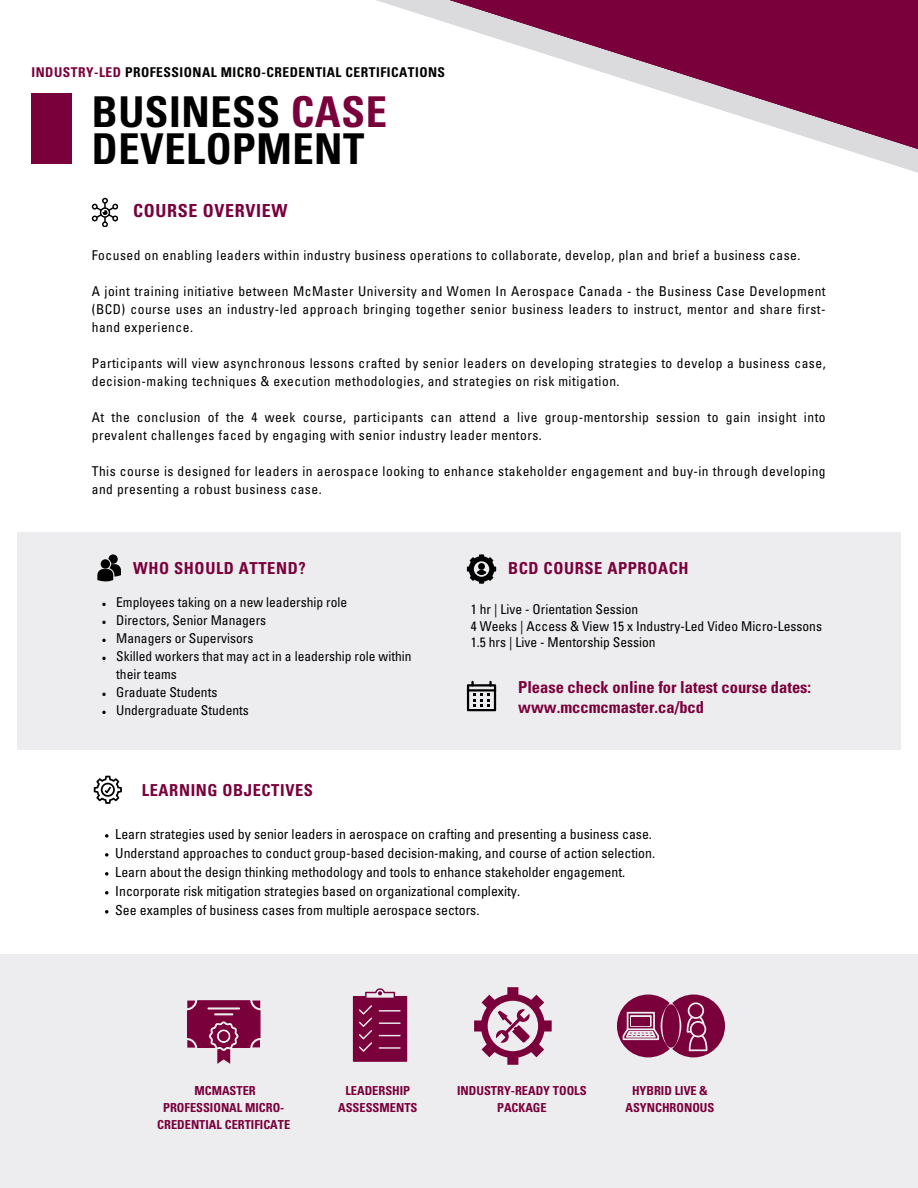
<style>
.page{position:relative;width:918px;height:1188px;background:#fff}
.page>*{position:absolute;margin:0;border:0;box-sizing:border-box;transform-origin:0 0}
.t1{font:700 condensed 42.45px "Univers LT Std";letter-spacing:.015em;color:#000}
.t2{font:700 condensed 18px "Univers LT Std";letter-spacing:.035em;color:#7a003c}
.t3{font:700 condensed 16.5px/20.2px "Univers LT Std";color:#7a003c}
.t4{font:700 condensed 16.5px "Univers LT Std";letter-spacing:.035em;color:#7a003c}
.t5{font:condensed 13.8px "Univers LT Std";color:#000}
.t6{font:condensed 13.5px/18px "Univers LT Std";letter-spacing:.035em;color:#000}
.t7{font:condensed 13.5px/18px "Univers LT Std";color:#000}
.t8{font:700 condensed 13.5px "Univers LT Std";letter-spacing:.035em;color:#000}
.t9{font:700 condensed 12.45px/17.4px "Univers LT Std";color:#7a003c;text-align:center}
.s1{color:#7a003c}
</style>
<div class="page">
<div style="left:17px;top:533px;width:884px;height:217px;background:#ededef"></div>
<svg style="left:97px;top:554px;width:24px;height:27px"></svg>
<svg style="left:92px;top:198px;width:26px;height:29px"></svg>
<svg style="left:94px;top:776px;width:28px;height:28px"></svg>
<div style="left:31px;top:94px;width:41px;height:70px;background:#7a003c"></div>
<svg style="left:376px;top:0;width:542px;height:173px"></svg>
<svg style="left:467px;top:554px;width:29px;height:30px"></svg>
<div style="left:477px;top:570px;width:9px;height:5px;background:#000;border-radius:50%"></div>
<svg style="left:102px;top:603px;width:4px;height:3px"></svg>
<svg style="left:102px;top:621px;width:4px;height:3px"></svg>
<svg style="left:102px;top:639px;width:4px;height:3px"></svg>
<svg style="left:102px;top:657px;width:4px;height:3px"></svg>
<svg style="left:102px;top:693px;width:4px;height:3px"></svg>
<svg style="left:102px;top:711px;width:4px;height:3px"></svg>
<svg style="left:105px;top:834px;width:3px;height:4px"></svg>
<svg style="left:105px;top:853px;width:3px;height:4px"></svg>
<svg style="left:105px;top:872px;width:3px;height:4px"></svg>
<svg style="left:105px;top:891px;width:3px;height:4px"></svg>
<svg style="left:105px;top:910px;width:3px;height:4px"></svg>
<div style="left:0;top:954px;width:918px;height:234px;background:#ededef"></div>
<svg style="left:187px;top:1000px;width:73px;height:64px"></svg>
<svg style="left:474px;top:987px;width:78px;height:78px"></svg>
<svg style="left:353px;top:988px;width:54px;height:73px;background:#8c2558"></svg>
<svg style="left:617px;top:995px;width:108px;height:62px"></svg>
<svg style="left:467px;top:681px;width:29px;height:30px"></svg>
<p class="t8" style="left:32px;top:68px;width:415px"><span class="s1">INDUSTRY-LED</span> PROFESSIONAL MICRO-CREDENTIAL CERTIFICATIONS</p>
<p class="t1" style="left:92px;top:97px;width:297px">BUSINESS <span class="s1">CASE</span></p>
<p class="t1" style="left:92px;top:134px;width:274px">DEVELOPMENT</p>
<p class="t2" style="left:133px;top:204px;width:156px">COURSE OVERVIEW</p>
<p class="t6" style="left:92px;top:248px;width:710px">Focused on enabling leaders within industry business operations to collaborate, develop, plan and brief a business case.</p>
<p class="t6" style="left:92px;top:284px;width:735px;text-align:justify">A joint training initiative between McMaster University and Women In Aerospace Canada - the Business Case Development (BCD) course uses an industry-led approach bringing together senior business leaders to instruct, mentor and share first&shy;hand experience.</p>
<p class="t6" style="left:92px;top:356px;width:735px">Participants will view asynchronous lessons crafted by senior leaders on developing strategies to develop a business case, decision-making techniques &amp; execution methodologies, and strategies on risk mitigation.</p>
<p class="t6" style="left:92px;top:410px;width:735px">At the conclusion of the 4 week course, participants can attend a live group-mentorship session to gain insight into prevalent challenges faced by engaging with senior industry leader mentors.</p>
<p class="t6" style="left:92px;top:464px;width:735px">This course is designed for leaders in aerospace looking to enhance stakeholder engagement and buy-in through developing and presenting a robust business case.</p>
<p class="t4" style="left:133px;top:562px;width:174px">WHO SHOULD ATTEND?</p>
<p class="t7" style="left:116px;top:595px;width:232px">Employees taking on a new leadership role</p>
<p class="t7" style="left:116px;top:613px;width:151px">Directors, Senior Managers</p>
<p class="t7" style="left:116px;top:631px;width:139px">Managers or Supervisors</p>
<p class="t7" style="left:116px;top:649px;width:297px">Skilled workers that may act in a leadership role within their teams</p>
<p class="t7" style="left:116px;top:685px;width:103px">Graduate Students</p>
<p class="t7" style="left:116px;top:703px;width:134px">Undergraduate Students</p>
<p class="t4" style="left:508px;top:562px;width:182px">BCD COURSE APPROACH</p>
<p class="t7" style="left:471px;top:602px;width:169px">1 hr | Live - Orientation Session</p>
<p class="t7" style="left:471px;top:619px;width:353px">4 Weeks | Access &amp; View 15 x Industry-Led Video Micro-Lessons</p>
<p class="t7" style="left:471px;top:635px;width:186px">1.5 hrs | Live - Mentorship Session</p>
<p class="t3" style="left:518px;top:679px;width:295px">Please check online for latest course dates: www.mccmcmaster.ca/bcd</p>
<p class="t4" style="left:142px;top:784px;width:173px">LEARNING OBJECTIVES</p>
<p class="t5" style="left:115px;top:829px;width:538px">Learn strategies used by senior leaders in aerospace on crafting and presenting a business case.</p>
<p class="t5" style="left:115px;top:848px;width:541px">Understand approaches to conduct group-based decision-making, and course of action selection.</p>
<p class="t5" style="left:115px;top:867px;width:511px">Learn about the design thinking methodology and tools to enhance stakeholder engagement.</p>
<p class="t5" style="left:115px;top:886px;width:406px">Incorporate risk mitigation strategies based on organizational complexity.</p>
<p class="t5" style="left:115px;top:905px;width:366px">See examples of business cases from multiple aerospace sectors.</p>
<p class="t9" style="left:157px;top:1083px;width:134px">MCMASTER<br>PROFESSIONAL MICRO-<br>CREDENTIAL CERTIFICATE</p>
<p class="t9" style="left:457px;top:1083px;width:131px">INDUSTRY-READY TOOLS<br>PACKAGE</p>
<p class="t9" style="left:625px;top:1083px;width:90px">HYBRID LIVE &amp;<br>ASYNCHRONOUS</p>
<p class="t9" style="left:338px;top:1083px;width:81px">LEADERSHIP<br>ASSESSMENTS</p>
</div>
